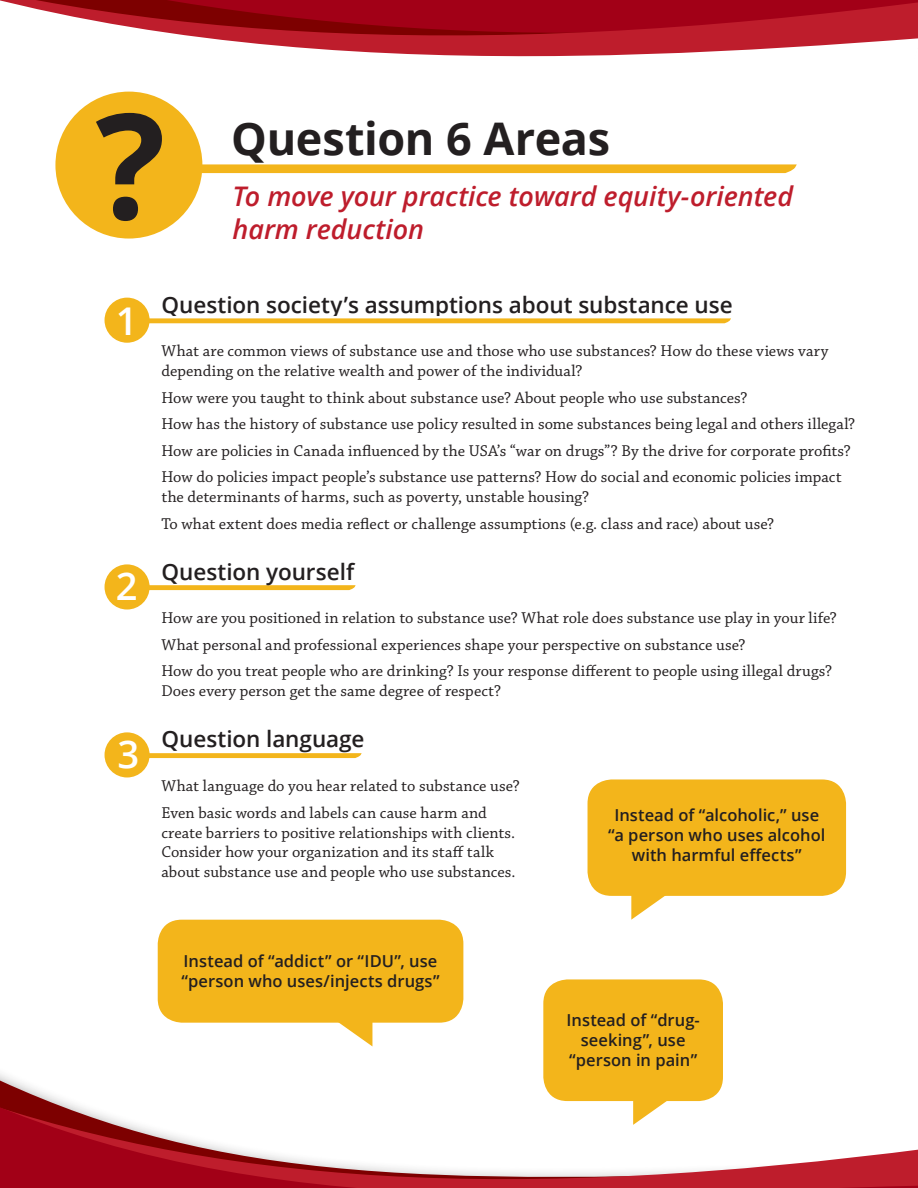
<style>
.page{position:relative;width:918px;height:1188px;background:#fff}
.page>*{position:absolute;margin:0;border:0;box-sizing:border-box;transform-origin:0 0}
.t1{font:700 146.7px "Open Sans";color:#231f20}
.t2{font:700 45px "Open Sans";letter-spacing:-.01em;color:#231f20}
.t3{font:600 38.25px "Open Sans";color:#fff}
.t4{font:italic 600 27px/32.4px "Open Sans";letter-spacing:-.005em;color:#be1d2c}
.t5{font:600 22.5px "Open Sans";letter-spacing:-.005em;color:#231f20}
.t6{font:16.5px/26.5px "Chaparral Pro";letter-spacing:.005em;color:#231f20}
.t7{font:600 16.5px/19.8px "Open Sans";letter-spacing:.005em;color:#231f20;text-align:center}
</style>
<div class="page">
<svg style="left:0;top:1073px;width:918px;height:115px"></svg>
<svg style="left:0;top:0;width:97px;height:22px"></svg>
<svg style="left:97px;top:0;width:821px;height:137px"></svg>
<svg style="left:149px;top:315px;width:582px;height:9px"></svg>
<div style="left:105px;top:298px;width:45px;height:45px;background:#f3b51b;border-radius:50%"></div>
<svg style="left:149px;top:753px;width:213px;height:7px"></svg>
<div style="left:105px;top:732px;width:45px;height:45px;background:#f3b51b;border-radius:50%"></div>
<svg style="left:150px;top:585px;width:206px;height:6px"></svg>
<div style="left:105px;top:564px;width:45px;height:46px;background:#f3b51b;border-radius:50%"></div>
<div style="left:543px;top:979px;width:180px;height:122px;background:#f3b51b;border-radius:24px"></div>
<svg style="left:633px;top:1101px;width:42px;height:24px"></svg>
<div style="left:588px;top:779px;width:258px;height:117px;background:#f3b51b;border-radius:24px"></div>
<svg style="left:631px;top:895px;width:42px;height:25px"></svg>
<div style="left:158px;top:920px;width:305px;height:103px;background:#f3b51b;border-radius:24px"></div>
<svg style="left:331px;top:1022px;width:41px;height:24px"></svg>
<svg style="left:201px;top:158px;width:596px;height:21px"></svg>
<div style="left:55px;top:92px;width:147px;height:147px;background:#f3b51b;border-radius:50%"></div>
<h1 class="t1" style="left:96px;top:62px;width:71px">?</h1>
<h2 class="t2" style="left:231px;top:106px;width:381px">Question 6 Areas</h2>
<h3 class="t4" style="left:233px;top:180px;width:562px">To move your practice toward equity-oriented harm reduction</h3>
<h3 class="t3" style="left:116px;top:295px;width:23px">1</h3>
<h3 class="t5" style="left:161px;top:289px;width:573px">Question society’s assumptions about substance use</h3>
<p class="t6" style="left:161px;top:342px;width:668px;line-height:19.8px">What are common views of substance use and those who use substances? How do these views vary depending on the relative wealth and power of the individual?</p>
<p class="t6" style="left:161px;top:385px;width:695px">How were you taught to think about substance use? About people who use substances?<br>How has the history of substance use policy resulted in some substances being legal and others illegal?<br>How are policies in Canada influenced by the USA’s “war on drugs”? By the drive for corporate profits?<br>How do policies impact people’s substance use patterns? How do social and economic policies impact</p>
<p class="t6" style="left:161px;top:484px;width:614px">the determinants of harms, such as poverty, unstable housing?<br>To what extent does media reflect or challenge assumptions (e.g. class and race) about use?</p>
<h3 class="t3" style="left:116px;top:560px;width:23px">2</h3>
<h3 class="t5" style="left:161px;top:556px;width:194px">Question yourself</h3>
<p class="t6" style="left:161px;top:605px;width:677px">How are you positioned in relation to substance use? What role does substance use play in your life?<br>What personal and professional experiences shape your perspective on substance use?<br>How do you treat people who are drinking? Is your response different to people using illegal drugs?</p>
<p class="t6" style="left:161px;top:678px;width:341px">Does every person get the same degree of respect?</p>
<h3 class="t3" style="left:117px;top:728px;width:23px">3</h3>
<h3 class="t5" style="left:161px;top:724px;width:204px">Question language</h3>
<p class="t6" style="left:161px;top:773px;width:360px">What language do you hear related to substance use?<br>Even basic words and labels can cause harm and</p>
<p class="t6" style="left:161px;top:823px;width:356px;line-height:19.8px">create barriers to positive relationships with clients.<br>Consider how your organization and its staff talk about substance use and people who use substances.</p>
<p class="t7" style="left:181px;top:951px;width:260px;text-align:left">Instead of “addict” or “IDU”, use “person who uses/injects drugs”</p>
<p class="t7" style="left:608px;top:805px;width:219px">Instead of “alcoholic,” use “a person who uses alcohol with harmful effects”</p>
<p class="t7" style="left:566px;top:1010px;width:135px">Instead of “drug&shy;seeking”, use “person in pain”</p>
</div>
